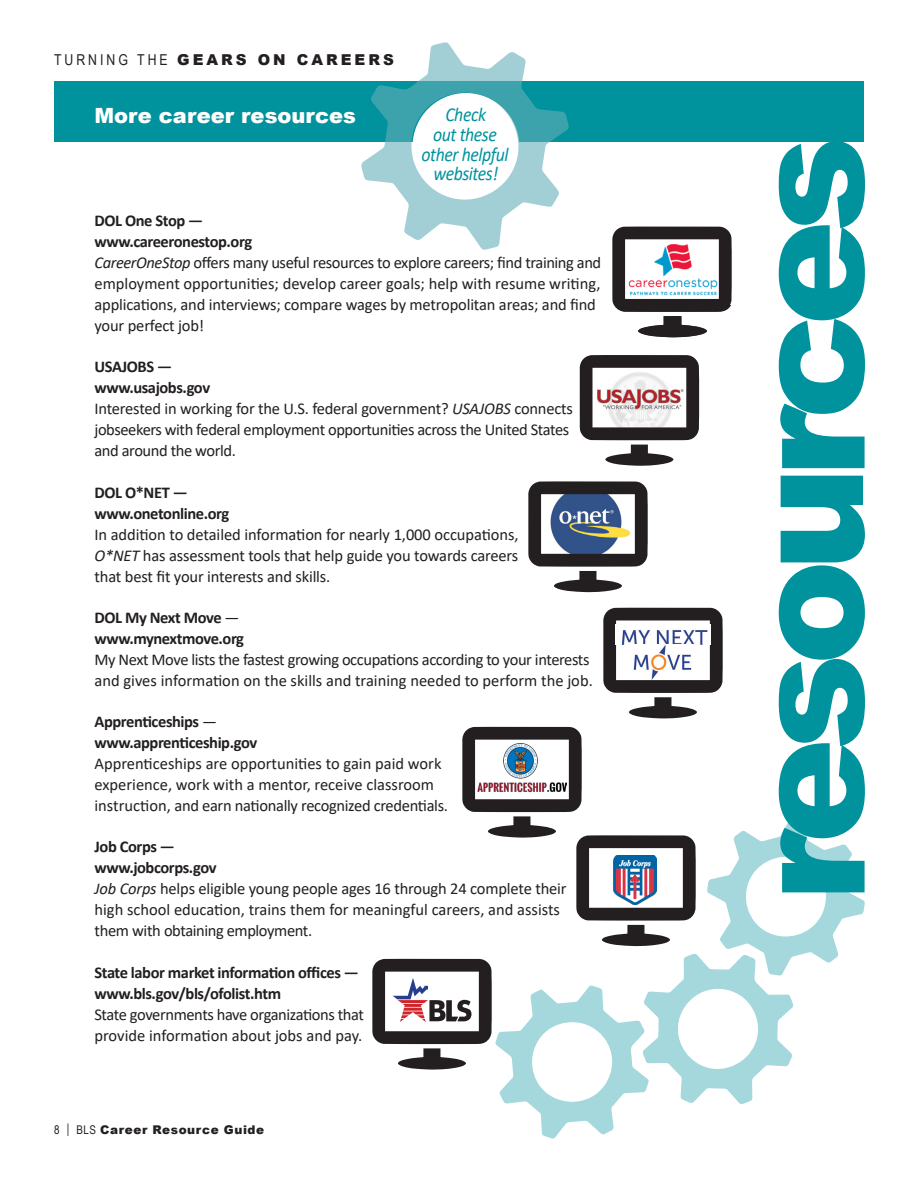
<style>
.page{position:relative;width:918px;height:1188px;background:#fff}
.page>*{position:absolute;margin:0;border:0;box-sizing:border-box;transform-origin:0 0}
.t1{font:900 159px "Arial";letter-spacing:-.075em;color:#00929d}
.t2{font:900 21px "Arial";color:#fff}
.t3{font:italic 19.8px "Calibri";letter-spacing:-.025em;color:#00929d;scale:.9 1}
.t4{font:16.5px/21px "Calibri";letter-spacing:-.01em;color:#231f20}
.t5{font:700 16.5px "Calibri";letter-spacing:-.025em;color:#231f20}
.t6{font:900 15px "Arial";letter-spacing:.2em;color:#231f20}
.t7{font:900 12px "Arial";letter-spacing:.05em;color:#231f20}
.s1{font-family:"Arial Narrow";font-weight:400}
.s2{font-style:italic}
.s3{font-weight:400}
.s4{font-family:"Arial Narrow";font-weight:400;font-size:13.2px}
</style>
<div class="page">
<div style="left:54px;top:81px;width:810px;height:61px;background:#00929d"></div>
<svg style="left:612px;top:227px;width:120px;height:110px"></svg>
<svg style="left:580px;top:355px;width:119px;height:111px"></svg>
<svg style="left:528px;top:481px;width:120px;height:111px"></svg>
<svg style="left:603px;top:608px;width:120px;height:111px"></svg>
<img style="left:616px;top:625px;width:94px;height:20px">
<img style="left:631px;top:645px;width:67px;height:35px">
<svg style="left:361px;top:42px;width:208px;height:208px"></svg>
<svg style="left:372px;top:727px;width:493px;height:412px"></svg>
<p class="t6" style="left:54px;top:49px;width:341px"><span class="s1">TURNING THE</span> GEARS ON CAREERS</p>
<p class="t2" style="left:94px;top:100px;width:263px">More career resources</p>
<p class="t3" style="left:445px;top:101px;width:47px">Check</p>
<p class="t3" style="left:433px;top:121px;width:72px">out these</p>
<p class="t3" style="left:421px;top:140px;width:98px">other helpful</p>
<p class="t3" style="left:433px;top:160px;width:74px">websites!</p>
<p class="t5" style="left:94px;top:209px;width:110px">DOL One Stop —</p>
<p class="t5" style="left:94px;top:230px;width:159px">www.careeronestop.org</p>
<p class="t4" style="left:94px;top:252px;width:508px"><span class="s2">CareerOneStop</span> offers many useful resources to explore careers; find training and employment opportunities; develop career goals; help with resume writing, applications, and interviews; compare wages by metropolitan areas; and find your perfect job!</p>
<p class="t5" style="left:94px;top:355px;width:79px">USAJOBS —</p>
<p class="t5" style="left:94px;top:376px;width:117px">www.usajobs.gov</p>
<p class="t4" style="left:94px;top:398px;width:480px">Interested in working for the U.S. federal government? <span class="s2">USAJOBS</span> connects jobseekers with federal employment opportunities across the United States and around the world.</p>
<p class="t5" style="left:94px;top:480px;width:95px">DOL O*NET —</p>
<p class="t5" style="left:94px;top:501px;width:136px">www.onetonline.org</p>
<p class="t4" style="left:94px;top:523px;width:426px;text-align:justify">In addition to detailed information for nearly 1,000 occupations, <span class="s2">O*NET</span> has assessment tools that help guide you towards careers that best fit your interests and skills.</p>
<p class="t5" style="left:94px;top:606px;width:147px">DOL My Next Move <span class="s3">—</span></p>
<p class="t5" style="left:94px;top:627px;width:151px">www.mynextmove.org</p>
<p class="t4" style="left:94px;top:648px;width:500px">My Next Move lists the fastest growing occupations according to your interests and gives information on the skills and training needed to perform the job.</p>
<p class="t5" style="left:94px;top:710px;width:124px">Apprenticeships <span class="s3">—</span></p>
<p class="t5" style="left:94px;top:731px;width:164px">www.apprenticeship.gov</p>
<p class="t4" style="left:94px;top:753px;width:355px">Apprenticeships are opportunities to gain paid work experience, work with a mentor, receive classroom instruction, and earn nationally recognized credentials.</p>
<p class="t5" style="left:94px;top:835px;width:82px">Job Corps —</p>
<p class="t5" style="left:94px;top:856px;width:124px">www.jobcorps.gov</p>
<p class="t4" style="left:94px;top:878px;width:474px"><span class="s2">Job Corps</span> helps eligible young people ages 16 through 24 complete their high school education, trains them for meaningful careers, and assists them with obtaining employment.</p>
<p class="t5" style="left:94px;top:960px;width:266px">State labor market information offices —</p>
<p class="t5" style="left:94px;top:981px;width:188px">www.bls.gov/bls/ofolist.htm</p>
<p class="t4" style="left:94px;top:1003px;width:271px">State governments have organizations that provide information about jobs and pay.</p>
<p class="t7" style="left:54px;top:1121px;width:212px"><span class="s1">8</span> <span class="s4">|</span> <span class="s1">BLS</span> Career Resource Guide</p>
<p class="t1" style="left:691px;top:902px;width:768px;rotate:-90deg">resources</p>
</div>
